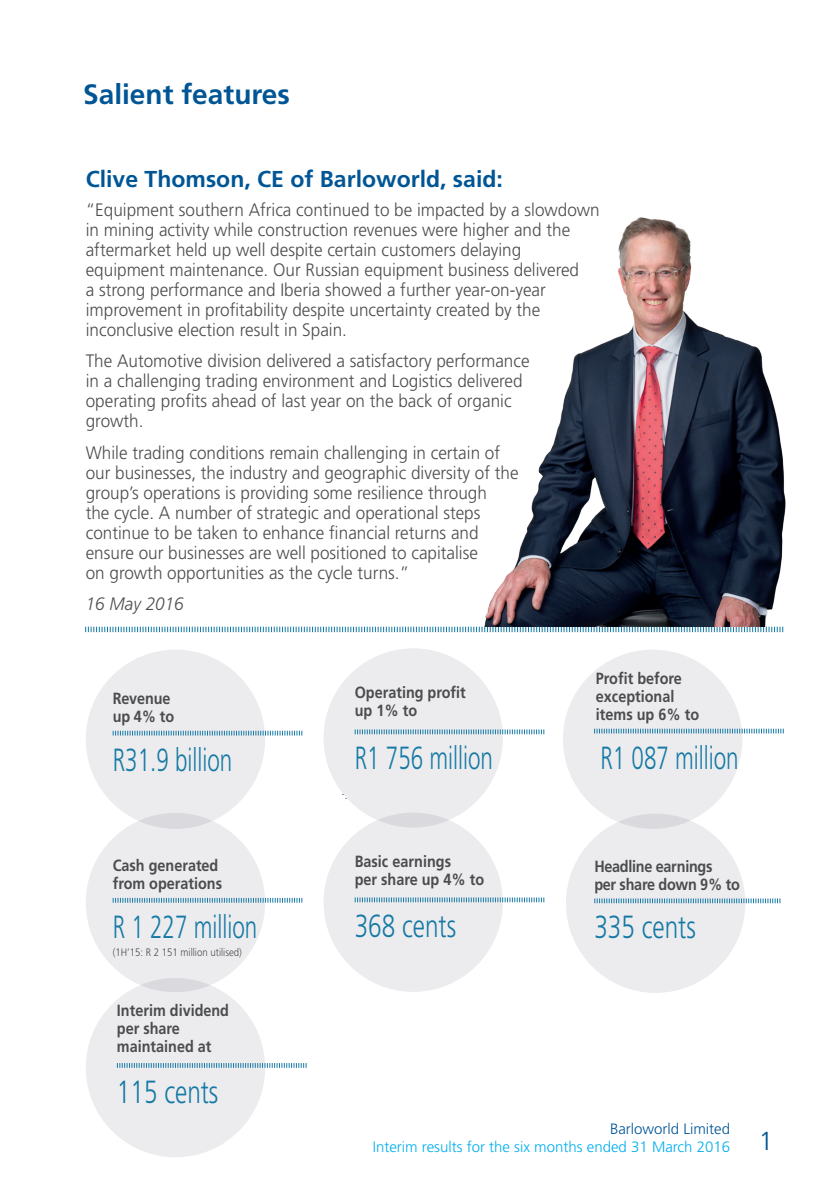
<style>
.page{position:relative;width:840px;height:1191px;background:#fff}
.page>*{position:absolute;margin:0;border:0;box-sizing:border-box;transform-origin:0 0}
.t1{font:300 32px "Frutiger LT Std";color:#1579a5;scale:.7 1}
.t2{font:300 32px "Frutiger LT Std";color:#1579a5;scale:.76 1}
.t3{font:700 28px "Frutiger LT Std";color:#005595}
.t4{font:300 26px "Frutiger LT Std";color:#005595}
.t5{font:700 23px "Frutiger LT Std";color:#005595}
.t6{font:300 18px/20px "Frutiger LT Std";color:#4b4c4d;scale:.95 1}
.t7{font:italic 300 18px "Frutiger LT Std";color:#4b4c4d;scale:.95 1}
.t8{font:700 16.2px/18.2px "Frutiger LT Std";color:#4b4c4d;scale:.89 1}
.t9{font:700 16.2px/18.2px "Frutiger LT Std";letter-spacing:-.02em;color:#4b4c4d;scale:.89 1}
.t10{font:300 15px "Frutiger LT Std";color:#00aeef}
.t11{font:300 15px "Frutiger LT Std";color:#005595}
.t12{font:300 10.8px "Frutiger LT Std";color:#4b4c4d;scale:.89 1}
</style>
<div class="page">
<svg style="left:85px;top:626px;width:698px;height:7px"></svg>
<div style="left:562px;top:649px;width:179px;height:180px;background:#ececee;border-radius:50%"></div>
<svg style="left:594px;top:728px;width:189px;height:5px"></svg>
<div style="left:565px;top:813px;width:180px;height:180px;background:#ececee;border-radius:50%"></div>
<svg style="left:594px;top:898px;width:186px;height:5px"></svg>
<div style="left:86px;top:649px;width:179px;height:180px;background:#ececee;border-radius:50%"></div>
<svg style="left:113px;top:730px;width:189px;height:5px"></svg>
<div style="left:86px;top:813px;width:179px;height:179px;background:#ececee;border-radius:50%"></div>
<div style="left:86px;top:978px;width:179px;height:179px;background:#ececee;border-radius:50%"></div>
<svg style="left:113px;top:898px;width:189px;height:4px"></svg>
<svg style="left:117px;top:1063px;width:189px;height:4px"></svg>
<div style="left:323px;top:648px;width:179px;height:179px;background:#ececee;border-radius:50%"></div>
<svg style="left:354px;top:729px;width:190px;height:5px"></svg>
<div style="left:323px;top:812px;width:179px;height:180px;background:#ececee;border-radius:50%"></div>
<svg style="left:354px;top:897px;width:190px;height:5px"></svg>
<img style="left:484px;top:217px;width:302px;height:409px">
<h2 class="t3" style="left:83px;top:78px;width:208px">Salient features</h2>
<p class="t5" style="left:86px;top:166px;width:418px">Clive Thomson, CE of Barloworld, said:</p>
<p class="t6" style="left:86px;top:200px;width:542px">“Equipment southern Africa continued to be impacted by a slowdown in mining activity while construction revenues were higher and the aftermarket held up well despite certain customers delaying equipment maintenance. Our Russian equipment business delivered<br>a strong performance and Iberia showed a further year-on-year improvement in profitability despite uncertainty created by the inconclusive election result in Spain.</p>
<p class="t6" style="left:86px;top:351px;width:468px">The Automotive division delivered a satisfactory performance in a challenging trading environment and Logistics delivered operating profits ahead of last year on the back of organic growth.</p>
<p class="t6" style="left:86px;top:443px;width:457px">While trading conditions remain challenging in certain of our businesses, the industry and geographic diversity of the group’s operations is providing some resilience through<br>the cycle. A number of strategic and operational steps continue to be taken to enhance financial returns and ensure our businesses are well positioned to capitalise<br>on growth opportunities as the cycle turns.”</p>
<p class="t7" style="left:86px;top:593px;width:105px">16 May 2016</p>
<p class="t8" style="left:113px;top:689px;width:70px">Revenue up 4% to</p>
<h1 class="t1" style="left:113px;top:741px;width:172px">R31.9 billion</h1>
<p class="t8" style="left:354px;top:683px;width:126px">Operating profit up 1% to</p>
<h1 class="t1" style="left:354px;top:740px;width:199px">R1 756 million</h1>
<p class="t8" style="left:595px;top:669px;width:117px">Profit before exceptional items up 6% to</p>
<h1 class="t1" style="left:600px;top:739px;width:199px">R1 087 million</h1>
<p class="t8" style="left:113px;top:856px;width:124px">Cash generated from operations</p>
<h1 class="t1" style="left:113px;top:908px;width:208px">R 1 227 million</h1>
<p class="t12" style="left:113px;top:946px;width:147px">(1H’15: R 2 151 million utilised)</p>
<p class="t8" style="left:117px;top:1001px;width:127px">Interim dividend per share maintained at</p>
<h1 class="t2" style="left:117px;top:1073px;width:135px">115 cents</h1>
<p class="t8" style="left:354px;top:852px;width:147px">Basic earnings<br>per share up 4% to</p>
<h1 class="t2" style="left:354px;top:908px;width:135px">368 cents</h1>
<p class="t9" style="left:594px;top:857px;width:165px">Headline earnings<br>per share down 9% to</p>
<h1 class="t2" style="left:594px;top:909px;width:135px">335 cents</h1>
<p class="t11" style="left:609px;top:1120px;width:121px">Barloworld Limited</p>
<p class="t10" style="left:372px;top:1138px;width:359px">Interim results for the six months ended 31 March 2016</p>
<h3 class="t4" style="left:758px;top:1126px;width:16px">1</h3>
</div>
